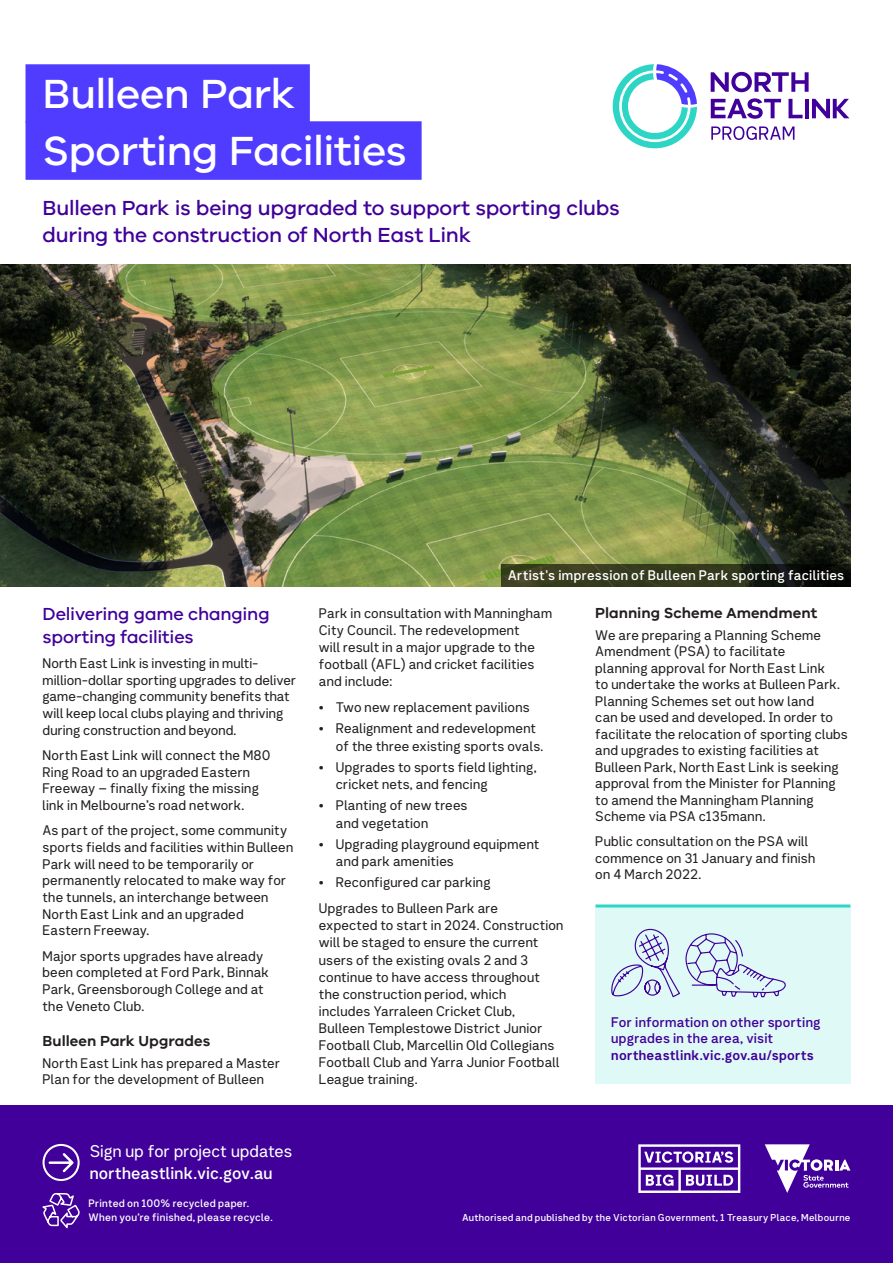
<style>
.page{position:relative;width:893px;height:1263px;background:#fff}
.page>*{position:absolute;margin:0;border:0;box-sizing:border-box;transform-origin:0 0}
.t1{font:500 42px/57px "VIC";letter-spacing:-.015em;color:#fff}
.t2{font:500 21px/27px "VIC";letter-spacing:-.01em;color:#400099}
.t3{font:500 18px/22.6px "VIC";letter-spacing:-.01em;color:#400099}
.t4{font:16.5px "Network Sans 2019 Medium";letter-spacing:.005em;color:#fff}
.t5{font:16.5px "Network Sans 2019 Regular";color:#fff}
.t6{font:600 15px "VIC";color:#231f20}
.t7{font:13.5px/16.6px "Network Sans 2019 Regular";letter-spacing:.015em;color:#231f20}
.t8{font:13.5px/16.5px "Network Sans 2019 Medium";letter-spacing:.015em;color:#400099}
.t9{font:13.5px "Network Sans 2019 Medium";letter-spacing:.015em;color:#fff}
.t10{font:13.5px "Network Sans 2019 Bold";letter-spacing:.015em;color:#400099}
.t11{font:10.5px/13.5px "Network Sans 2019 Medium";letter-spacing:.02em;color:#fff}
.t12{font:9.75px "Network Sans 2019 Medium";letter-spacing:.025em;color:#fff}
</style>
<div class="page">
<svg style="left:711px;top:72px;width:98px;height:20px"></svg>
<svg style="left:711px;top:98px;width:70px;height:21px"></svg>
<svg style="left:788px;top:99px;width:15px;height:19px"></svg>
<hr style="left:805px;top:99px;width:4px;height:19px;background:#400099">
<svg style="left:812px;top:99px;width:37px;height:19px"></svg>
<svg style="left:711px;top:126px;width:83px;height:14px"></svg>
<svg style="left:613px;top:64px;width:84px;height:84px"></svg>
<div style="left:0;top:1106px;width:893px;height:157px;background:#400099"></div>
<svg style="left:42px;top:1144px;width:38px;height:85px"></svg>
<svg style="left:638px;top:1144px;width:102px;height:49px"></svg>
<svg style="left:765px;top:1144px;width:85px;height:49px"></svg>
<div style="left:26px;top:64px;width:284px;height:59px;background:#503cff"></div>
<div style="left:26px;top:121px;width:396px;height:59px;background:#503cff"></div>
<img style="left:0;top:264px;width:850px;height:323px">
<svg style="left:501px;top:564px;width:350px;height:23px;background:#2a2f18"></svg>
<div style="left:595px;top:907px;width:256px;height:177px;background:#dff9f6"></div>
<hr style="left:595px;top:904px;width:255px;height:3px;background:#2cd5c4">
<svg style="left:611px;top:928px;width:175px;height:70px"></svg>
<h1 class="t1" style="left:43px;top:64px;width:366px">Bulleen Park<br>Sporting Facilities</h1>
<h2 class="t2" style="left:43px;top:194px;width:579px">Bulleen Park is being upgraded to support sporting clubs during the construction of North East Link</h2>
<h3 class="t3" style="left:43px;top:602px;width:229px">Delivering game changing sporting facilities</h3>
<p class="t7" style="left:43px;top:654px;width:255px">North East Link is investing in multi&shy;million-dollar sporting upgrades to deliver game-changing community benefits that will keep local clubs playing and thriving during construction and beyond.</p>
<p class="t7" style="left:43px;top:746px;width:230px">North East Link will connect the M80<br>Ring Road to an upgraded Eastern Freeway – finally fixing the missing link in Melbourne’s road network.</p>
<p class="t7" style="left:43px;top:821px;width:252px">As part of the project, some community sports fields and facilities within Bulleen Park will need to be temporarily or permanently relocated to make way for the tunnels, an interchange between North East Link and an upgraded Eastern Freeway.</p>
<p class="t7" style="left:43px;top:947px;width:228px">Major sports upgrades have already been completed at Ford Park, Binnak<br>Park, Greensborough College and at the Veneto Club.</p>
<p class="t6" style="left:43px;top:1031px;width:169px">Bulleen Park Upgrades</p>
<p class="t7" style="left:43px;top:1054px;width:239px">North East Link has prepared a Master<br>Plan for the development of Bulleen</p>
<p class="t5" style="left:90px;top:1137px;width:204px">Sign up for project updates</p>
<p class="t4" style="left:90px;top:1159px;width:184px">northeastlink.vic.gov.au</p>
<p class="t11" style="left:88px;top:1196px;width:186px">Printed on 100% recycled paper.<br>When you’re finished, please recycle.</p>
<p class="t9" style="left:508px;top:564px;width:338px">Artist's impression of Bulleen Park sporting facilities</p>
<p class="t7" style="left:319px;top:604px;width:235px;line-height:17.1px">Park in consultation with Manningham<br>City Council. The redevelopment<br>will result in a major upgrade to the football (AFL) and cricket facilities and include:</p>
<p class="t7" style="left:319px;top:698px;width:212px">• Two new replacement pavilions</p>
<p class="t7" style="left:336px;top:719px;width:209px;line-height:17.1px;text-indent:-17px">• Realignment and redevelopment of the three existing sports ovals.</p>
<p class="t7" style="left:336px;top:758px;width:202px;line-height:17.1px;text-indent:-17px">• Upgrades to sports field lighting, cricket nets, and fencing</p>
<p class="t7" style="left:336px;top:796px;width:133px;line-height:17.1px;text-indent:-17px">• Planting of new trees and vegetation</p>
<p class="t7" style="left:336px;top:835px;width:205px;line-height:17.1px;text-indent:-17px">• Upgrading playground equipment and park amenities</p>
<p class="t7" style="left:319px;top:869px;width:181px;line-height:25.7px">• Reconfigured car parking<br>Upgrades to Bulleen Park are</p>
<p class="t7" style="left:319px;top:916px;width:246px;line-height:17.1px">expected to start in 2024. Construction will be staged to ensure the current users of the existing ovals 2 and 3 continue to have access throughout the construction period, which<br>includes Yarraleen Cricket Club, Bulleen Templestowe District Junior Football Club, Marcellin Old Collegians Football Club and Yarra Junior Football League training.</p>
<p class="t6" style="left:595px;top:604px;width:223px">Planning Scheme Amendment</p>
<p class="t7" style="left:595px;top:626px;width:254px">We are preparing a Planning Scheme Amendment (PSA) to facilitate<br>planning approval for North East Link<br>to undertake the works at Bulleen Park.<br>Planning Schemes set out how land<br>can be used and developed. In order to facilitate the relocation of sporting clubs and upgrades to existing facilities at Bulleen Park, North East Link is seeking approval from the Minister for Planning to amend the Manningham Planning Scheme via PSA c135mann.</p>
<p class="t7" style="left:595px;top:833px;width:221px">Public consultation on the PSA will commence on 31 January and finish on 4 March 2022.</p>
<p class="t8" style="left:611px;top:1013px;width:211px">For information on other sporting upgrades in the area, visit</p>
<p class="t10" style="left:611px;top:1043px;width:204px">northeastlink.vic.gov.au/sports</p>
<p class="t12" style="left:462px;top:1209px;width:390px">Authorised and published by the Victorian Government, 1 Treasury Place, Melbourne</p>
</div>
